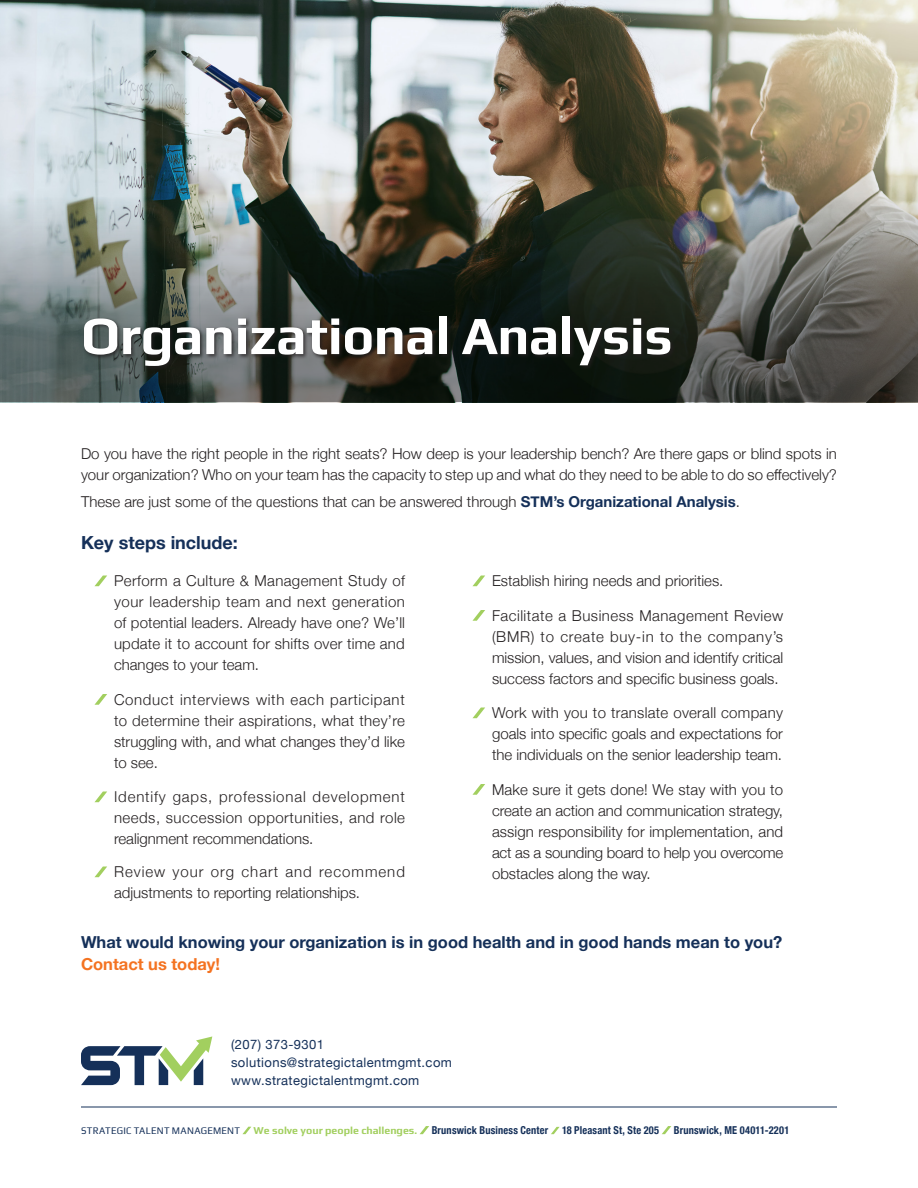
<style>
.page{position:relative;width:918px;height:1188px;background:#fff}
.page>*{position:absolute;margin:0;border:0;box-sizing:border-box;transform-origin:0 0}
.t1{font:700 54px "Play";letter-spacing:-.01em;color:#fff}
.t2{font:700 18px "Helvetica Neue";color:#153059}
.t3{font:700 16.5px/22.5px "Helvetica Neue";color:#153059}
.t4{font:300 15px/21px "Helvetica Neue";color:#231f20;text-align:justify}
.t5{font:13.05px "Helvetica Neue";letter-spacing:.03em;color:#153059}
.t6{font:700 condensed 10.95px "Helvetica Neue";letter-spacing:.02em;color:#153059;scale:.95 1}
.t7{font:700 10.5px "Play";color:#a2cf5f}
.t8{font:10.05px "Play";letter-spacing:.035em;color:#153059;scale:.95 1}
.s1{font-weight:700;color:#153059}
.s2{color:#f47321}
</style>
<div class="page">
<img style="left:0;top:0;width:918px;height:102px">
<svg style="left:242px;top:1127px;width:9px;height:7px"></svg>
<svg style="left:420px;top:1126px;width:9px;height:8px"></svg>
<svg style="left:551px;top:1127px;width:9px;height:7px"></svg>
<svg style="left:662px;top:1126px;width:9px;height:8px"></svg>
<img style="left:0;top:102px;width:918px;height:300px">
<hr style="left:81px;top:1107px;width:756px;height:1px;background:#153059">
<svg style="left:81px;top:1036px;width:131px;height:49px"></svg>
<div style="left:82px;top:315px;width:594px;height:57px;background:#231f20;opacity:.75"></div>
<svg style="left:94px;top:576px;width:13px;height:10px"></svg>
<svg style="left:94px;top:694px;width:13px;height:11px"></svg>
<svg style="left:94px;top:792px;width:13px;height:10px"></svg>
<svg style="left:94px;top:867px;width:13px;height:10px"></svg>
<svg style="left:472px;top:576px;width:13px;height:10px"></svg>
<svg style="left:472px;top:610px;width:13px;height:11px"></svg>
<svg style="left:472px;top:708px;width:13px;height:10px"></svg>
<svg style="left:472px;top:784px;width:13px;height:11px"></svg>
<p class="t1" style="left:81px;top:297px;width:593px">Organizational Analysis</p>
<p class="t4" style="left:81px;top:442px;width:758px">Do you have the right people in the right seats? How deep is your leadership bench? Are there gaps or blind spots in your organization? Who on your team has the capacity to step up and what do they need to be able to do so effectively?</p>
<p class="t4" style="left:81px;top:491px;width:661px">These are just some of the questions that can be answered through <span class="s1">STM’s Organizational Analysis</span>.</p>
<p class="t2" style="left:81px;top:529px;width:158px">Key steps include:</p>
<p class="t4" style="left:114px;top:569px;width:293px">Perform a Culture &amp; Management Study of your leadership team and next generation of potential leaders. Already have one? We’ll update it to account for shifts over time and changes to your team.</p>
<p class="t4" style="left:114px;top:688px;width:293px">Conduct interviews with each participant to determine their aspirations, what they’re struggling with, and what changes they’d like to see.</p>
<p class="t4" style="left:114px;top:785px;width:293px">Identify gaps, professional development needs, succession opportunities, and role realignment recommendations.</p>
<p class="t4" style="left:114px;top:860px;width:292px">Review your org chart and recommend adjustments to reporting relationships.</p>
<p class="t4" style="left:492px;top:569px;width:233px">Establish hiring needs and priorities.</p>
<p class="t4" style="left:492px;top:604px;width:293px">Facilitate a Business Management Review (BMR) to create buy-in to the company’s mission, values, and vision and identify critical success factors and specific business goals.</p>
<p class="t4" style="left:492px;top:701px;width:292px">Work with you to translate overall company goals into specific goals and expectations for the individuals on the senior leadership team.</p>
<p class="t4" style="left:492px;top:778px;width:293px">Make sure it gets done! We stay with you to create an action and communication strategy, assign responsibility for implementation, and act as a sounding board to help you overcome obstacles along the way.</p>
<p class="t3" style="left:81px;top:931px;width:703px">What would knowing your organization is in good health and in good hands mean to you?<br><span class="s2">Contact us today!</span></p>
<p class="t5" style="left:231px;top:1034px;width:94px">(207) 373-9301</p>
<p class="t5" style="left:231px;top:1053px;width:222px">solutions@strategictalentmgmt.com</p>
<p class="t5" style="left:231px;top:1071px;width:190px">www.strategictalentmgmt.com</p>
<p class="t8" style="left:81px;top:1124px;width:169px">STRATEGIC TALENT MANAGEMENT</p>
<p class="t7" style="left:254px;top:1123px;width:165px">We solve your people challenges.</p>
<p class="t6" style="left:432px;top:1121px;width:124px">Brunswick Business Center</p>
<p class="t6" style="left:562px;top:1121px;width:104px">18 Pleasant St, Ste 205</p>
<p class="t6" style="left:674px;top:1121px;width:123px">Brunswick, ME 04011-2201</p>
</div>
